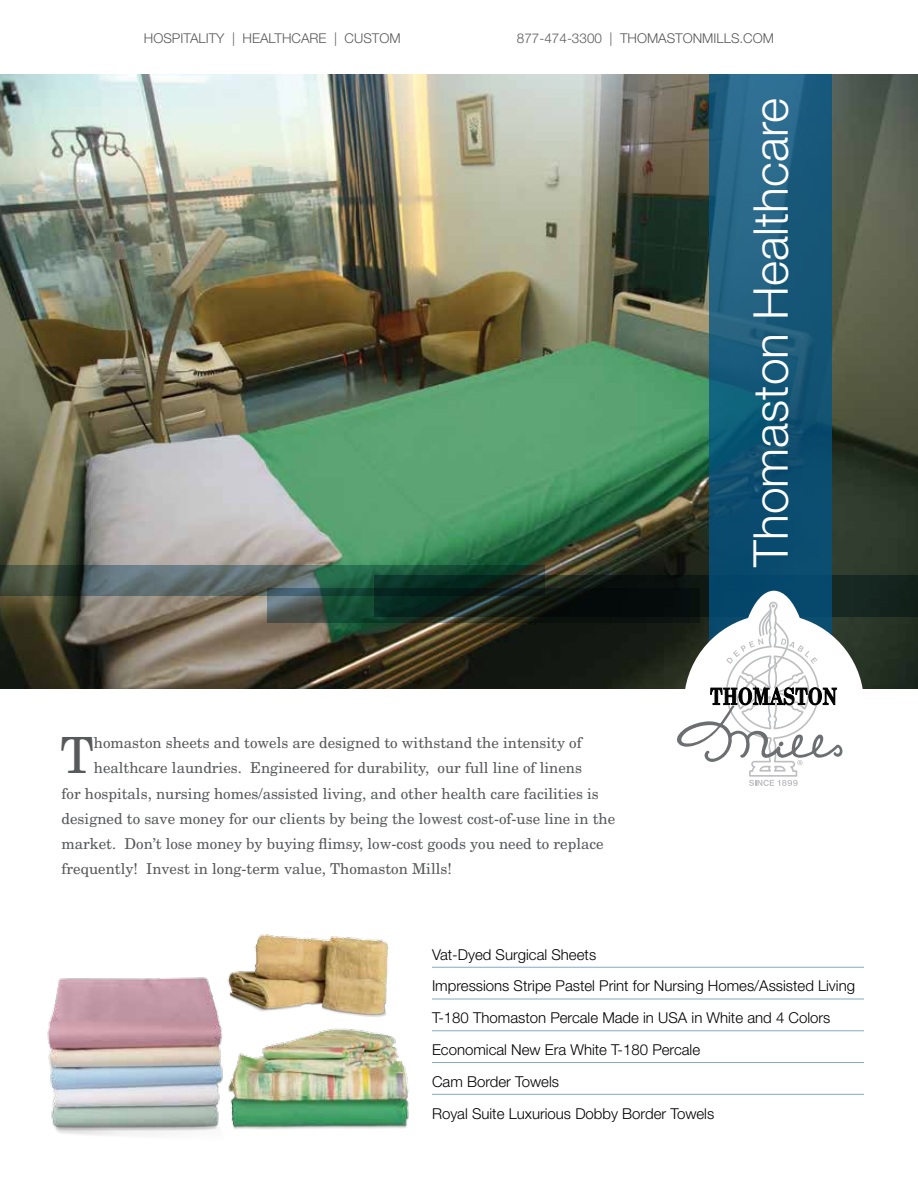
<style>
.page{position:relative;width:918px;height:1188px;background:#fff}
.page>*{position:absolute;margin:0;border:0;box-sizing:border-box;transform-origin:0 0}
.t1{font:49.95px "New Century Schlbk";color:#58595b}
.t2{font:300 48px "Helvetica Neue LT Std";color:#fff}
.t3{font:15px "New Century Schlbk";color:#58595b}
.t4{font:300 15px/31.8px "Helvetica Neue LT Std";color:#000}
.t5{font:300 13.5px "Helvetica Neue LT Std";color:#58595b}
</style>
<div class="page">
<img style="left:0;top:74px;width:918px;height:614px">
<svg style="left:0;top:566px;width:545px;height:30px;background:#475f56"></svg>
<svg style="left:375px;top:576px;width:543px;height:41px;background:#11221c"></svg>
<svg style="left:267px;top:588px;width:433px;height:34px;background:#172923"></svg>
<svg style="left:710px;top:74px;width:122px;height:517px;background:#17597a"></svg>
<svg style="left:677px;top:591px;width:187px;height:195px"></svg>
<img style="left:47px;top:977px;width:174px;height:158px">
<img style="left:221px;top:1027px;width:188px;height:102px">
<img style="left:219px;top:934px;width:169px;height:93px">
<hr style="left:432px;top:967px;width:432px;height:1px;background:#80aac3">
<hr style="left:432px;top:999px;width:432px;height:1px;background:#80aac3">
<hr style="left:432px;top:1030px;width:432px;height:1px;background:#80aac3">
<hr style="left:432px;top:1062px;width:432px;height:1px;background:#80aac3">
<hr style="left:432px;top:1094px;width:432px;height:1px;background:#80aac3">
<p class="t5" style="left:144px;top:30px;width:258px">HOSPITALITY | HEALTHCARE | CUSTOM</p>
<p class="t5" style="left:517px;top:30px;width:259px">877-474-3300 | THOMASTONMILLS.COM</p>
<h1 class="t1" style="left:61px;top:725px;width:35px">T</h1>
<p class="t3" style="left:94px;top:734px;width:489px">homaston sheets and towels are designed to withstand the intensity of</p>
<p class="t3" style="left:94px;top:759px;width:490px">healthcare laundries. Engineered for durability, our full line of linens</p>
<p class="t3" style="left:62px;top:784px;width:539px">for hospitals, nursing homes/assisted living, and other health care facilities is</p>
<p class="t3" style="left:62px;top:809px;width:555px">designed to save money for our clients by being the lowest cost-of-use line in the</p>
<p class="t3" style="left:62px;top:834px;width:544px">market. Don’t lose money by buying flimsy, low-cost goods you need to replace</p>
<p class="t3" style="left:62px;top:860px;width:392px">frequently! Invest in long-term value, Thomaston Mills!</p>
<h2 class="t2" style="left:742px;top:567px;width:470px;rotate:-90deg">Thomaston Healthcare</h2>
<p class="t4" style="left:432px;top:938px;width:425px">Vat-Dyed Surgical Sheets<br>Impressions Stripe Pastel Print for Nursing Homes/Assisted Living T-180 Thomaston Percale Made in USA in White and 4 Colors Economical New Era White T-180 Percale<br>Cam Border Towels<br>Royal Suite Luxurious Dobby Border Towels</p>
</div>
